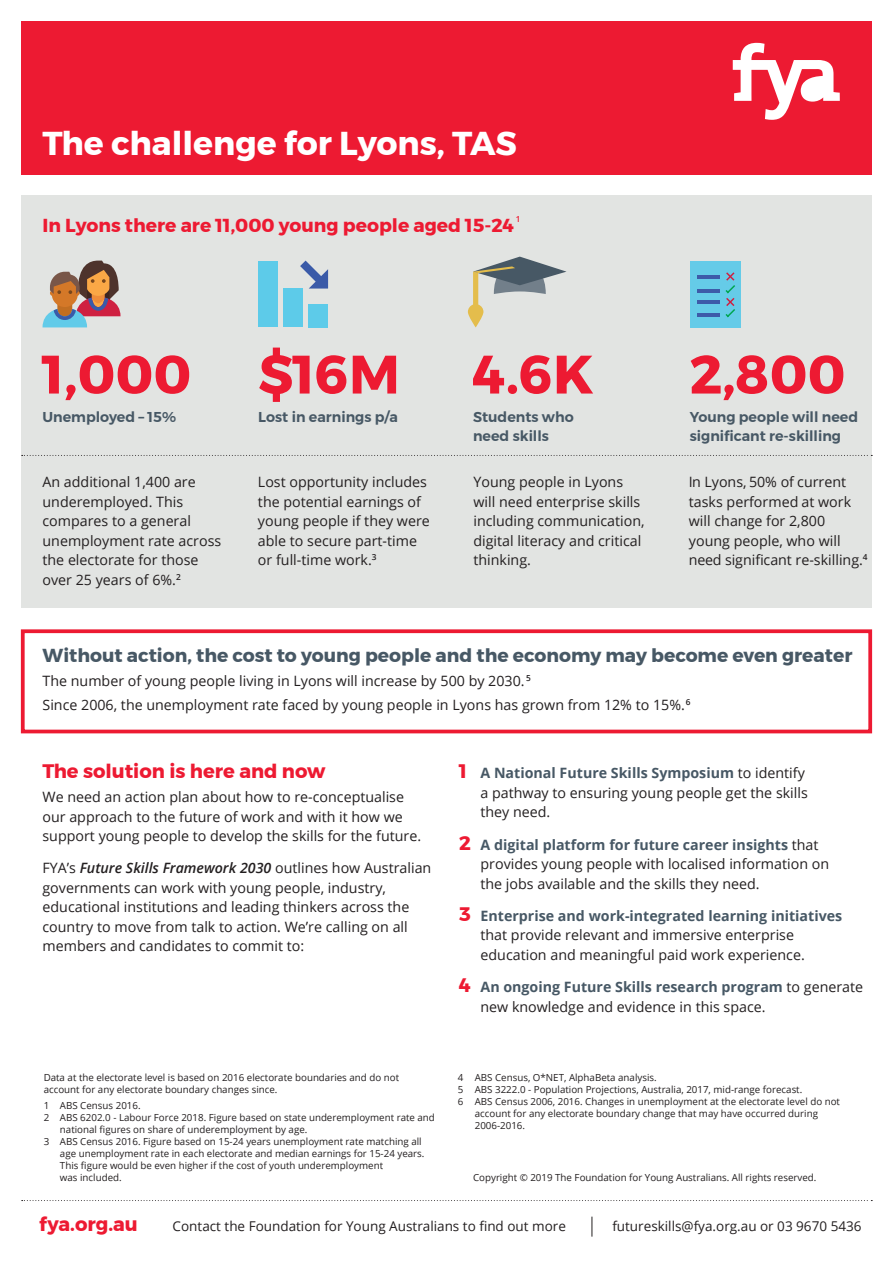
<style>
.page{position:relative;width:893px;height:1263px;background:#fff}
.page>*{position:absolute;margin:0;border:0;box-sizing:border-box;transform-origin:0 0}
.t1{font:700 54px "Montserrat";color:#ed1a32}
.t2{font:700 33px "Montserrat";color:#fff}
.t3{font:700 19.5px "Montserrat";color:#ed1a32}
.t4{font:700 18.75px "Montserrat";color:#475865}
.t5{font:700 18.75px "Montserrat";color:#ed1a32}
.t6{font:14.25px/19.5px "Open Sans";color:#231f20}
.t7{font:600 14.25px/19.5px "Montserrat";color:#475865}
.t8{font:13.5px "Open Sans";color:#231f20}
.t9{font:9.75px/12px "Open Sans";color:#231f20}
.t10{font:600 8.25px "Open Sans";color:#ed1a32}
.s1{font-weight:600;font-style:italic}
.s2{font-family:"Montserrat";font-weight:700;font-size:19.5px;color:#ed1a32}
.s3{font-weight:700;color:#475865}
</style>
<div class="page">
<div style="left:21px;top:21px;width:851px;height:153px;background:#ed1a32"></div>
<div style="left:21px;top:196px;width:851px;height:412px;background:#e2e4e2"></div>
<div style="left:21px;top:629px;width:851px;height:104px;border:4px solid #ed1a32"></div>
<svg style="left:22px;top:455px;width:850px;height:1px"></svg>
<svg style="left:22px;top:1200px;width:850px;height:1px"></svg>
<svg style="left:733px;top:43px;width:107px;height:77px"></svg>
<svg style="left:43px;top:261px;width:78px;height:66px"></svg>
<div style="left:283px;top:289px;width:20px;height:38px;background:#5dcbe9"></div>
<div style="left:258px;top:261px;width:20px;height:66px;background:#5dcbe9"></div>
<div style="left:309px;top:304px;width:19px;height:23px;background:#5dcbe9"></div>
<svg style="left:300px;top:261px;width:28px;height:28px"></svg>
<div style="left:689px;top:261px;width:51px;height:66px;background:#65cbe8"></div>
<hr style="left:697px;top:289px;width:23px;height:3px;background:#3d5ba9">
<hr style="left:697px;top:275px;width:23px;height:3px;background:#3d5ba9">
<hr style="left:697px;top:300px;width:23px;height:4px;background:#3d5ba9">
<svg style="left:725px;top:272px;width:10px;height:45px"></svg>
<hr style="left:697px;top:313px;width:23px;height:3px;background:#3d5ba9">
<svg style="left:468px;top:257px;width:98px;height:70px"></svg>
<svg style="left:591px;top:1216px;width:1px;height:20px"></svg>
<h2 class="t2" style="left:43px;top:116px;width:476px">The challenge for Lyons, TAS</h2>
<h3 class="t5" style="left:43px;top:210px;width:473px">In Lyons there are 11,000 young people aged 15-24</h3>
<p class="t10" style="left:516px;top:214px;width:6px">1</p>
<h1 class="t1" style="left:43px;top:331px;width:150px">1,000</h1>
<p class="t7" style="left:43px;top:407px;width:135px">Unemployed – 15%</p>
<h1 class="t1" style="left:258px;top:331px;width:143px">$16M</h1>
<p class="t7" style="left:258px;top:407px;width:141px">Lost in earnings p/a</p>
<h1 class="t1" style="left:473px;top:331px;width:122px">4.6K</h1>
<p class="t7" style="left:473px;top:407px;width:102px">Students who need skills</p>
<h1 class="t1" style="left:690px;top:331px;width:157px">2,800</h1>
<p class="t7" style="left:690px;top:407px;width:170px">Young people will need significant re-skilling</p>
<p class="t6" style="left:43px;top:472px;width:180px">An additional 1,400 are underemployed. This compares to a general unemployment rate across the electorate for those over 25 years of 6%.<sup>2</sup></p>
<p class="t6" style="left:258px;top:472px;width:173px">Lost opportunity includes the potential earnings of young people if they were able to secure part-time or full-time work.<sup>3</sup></p>
<p class="t6" style="left:473px;top:472px;width:173px">Young people in Lyons will need enterprise skills including communication, digital literacy and critical thinking.</p>
<p class="t6" style="left:689px;top:472px;width:180px">In Lyons, 50% of current tasks performed at work will change for 2,800 young people, who will need significant re-skilling.<sup>4</sup></p>
<h3 class="t4" style="left:43px;top:640px;width:811px">Without action, the cost to young people and the economy may become even greater</h3>
<p class="t6" style="left:43px;top:668px;width:650px;line-height:23.7px">The number of young people living in Lyons will increase by 500 by 2030. <sup>5<br></sup>Since 2006, the unemployment rate faced by young people in Lyons has grown from 12% to 15%.<sup>6</sup></p>
<h3 class="t3" style="left:43px;top:756px;width:284px">The solution is here and now</h3>
<p class="t6" style="left:43px;top:787px;width:380px">We need an action plan about how to re-conceptualise our approach to the future of work and with it how we support young people to develop the skills for the future.</p>
<p class="t6" style="left:43px;top:858px;width:390px">FYA’s <span class="s1">Future Skills Framework 2030</span> outlines how Australian governments can work with young people, industry, educational institutions and leading thinkers across the country to move from talk to action. We’re calling on all members and candidates to commit to:</p>
<p class="t9" style="left:44px;top:1071px;width:357px">Data at the electorate level is based on 2016 electorate boundaries and do not account for any electorate boundary changes since.</p>
<p class="t9" style="left:44px;top:1099px;width:98px">1 ABS Census 2016.</p>
<p class="t9" style="left:44px;top:1111px;width:393px">2 ABS 6202.0 - Labour Force 2018. Figure based on state underemployment rate and</p>
<p class="t9" style="left:60px;top:1123px;width:249px">national figures on share of underemployment by age.</p>
<p class="t9" style="left:44px;top:1135px;width:379px">3 ABS Census 2016. Figure based on 15-24 years unemployment rate matching all</p>
<p class="t9" style="left:60px;top:1147px;width:366px">age unemployment rate in each electorate and median earnings for 15-24 years.</p>
<p class="t9" style="left:60px;top:1159px;width:325px">This figure would be even higher if the cost of youth underemployment</p>
<p class="t9" style="left:60px;top:1171px;width:63px">was included.</p>
<p class="t6" style="left:480px;top:763px;width:329px;text-indent:-21px"><span class="s2">1</span> <span class="s3">A National Future Skills Symposium</span> to identify a pathway to ensuring young people get the skills they need.</p>
<p class="t6" style="left:480px;top:834px;width:350px;text-indent:-21px"><span class="s2">2</span> <span class="s3">A digital platform for future career insights</span> that provides young people with localised information on the jobs available and the skills they need.</p>
<p class="t6" style="left:480px;top:906px;width:363px;text-indent:-21px"><span class="s2">3</span> <span class="s3">Enterprise and work-integrated learning initiatives </span>that provide relevant and immersive enterprise education and meaningful paid work experience.</p>
<p class="t6" style="left:480px;top:977px;width:384px;text-indent:-21px"><span class="s2">4</span> <span class="s3">An ongoing Future Skills research program</span> to generate new knowledge and evidence in this space.</p>
<p class="t9" style="left:458px;top:1071px;width:201px">4 ABS Census, O*NET, AlphaBeta analysis.</p>
<p class="t9" style="left:458px;top:1083px;width:346px">5 ABS 3222.0 - Population Projections, Australia, 2017, mid-range forecast.</p>
<p class="t9" style="left:458px;top:1095px;width:384px">6 ABS Census 2006, 2016. Changes in unemployment at the electorate level do not</p>
<p class="t9" style="left:475px;top:1107px;width:345px">account for any electorate boundary change that may have occurred during</p>
<p class="t9" style="left:475px;top:1119px;width:52px">2006-2016.</p>
<p class="t9" style="left:473px;top:1171px;width:345px">Copyright © 2019 The Foundation for Young Australians. All rights reserved.</p>
<h3 class="t3" style="left:39px;top:1208px;width:100px">fya.org.au</h3>
<p class="t8" style="left:173px;top:1216px;width:395px">Contact the Foundation for Young Australians to find out more</p>
<p class="t8" style="left:612px;top:1216px;width:251px">futureskills@fya.org.au or 03 9670 5436</p>
</div>
